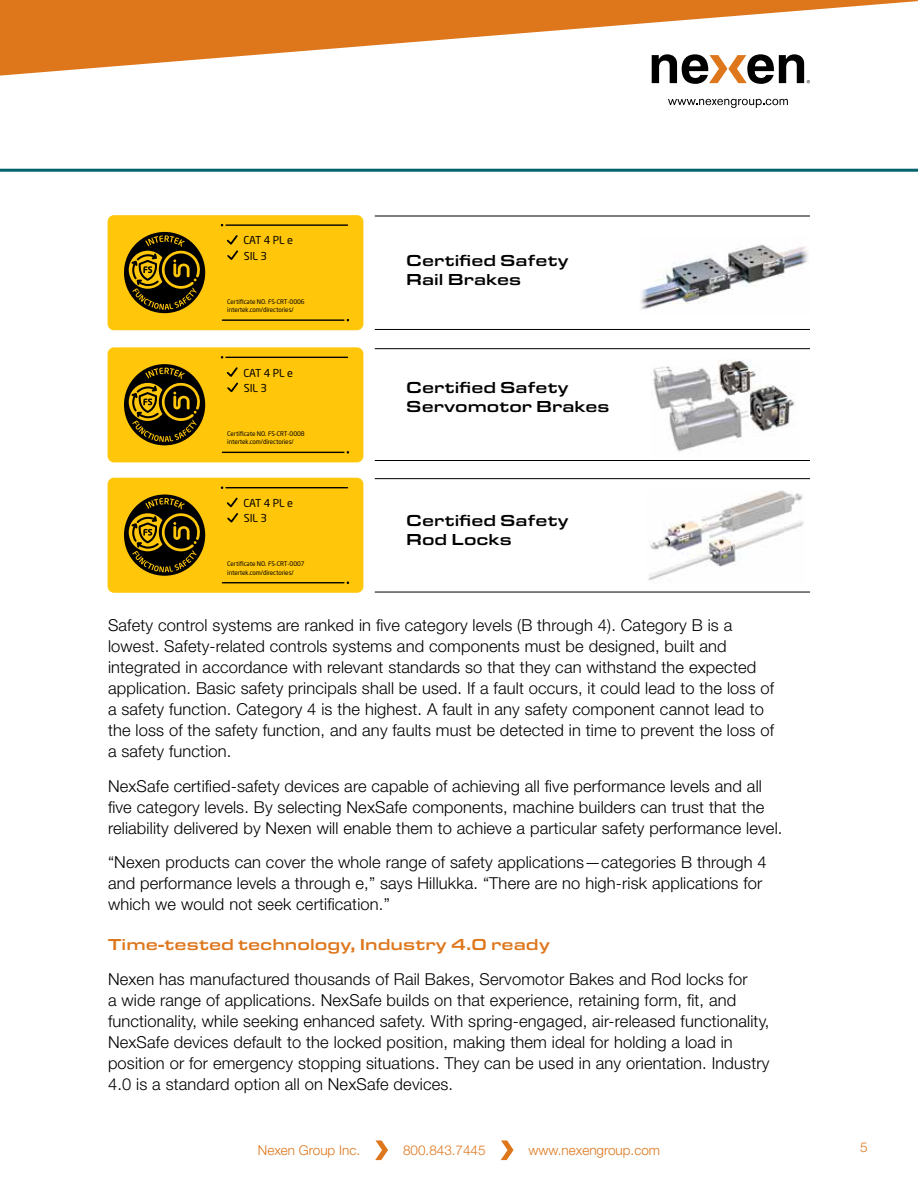
<style>
.page{position:relative;width:918px;height:1188px;background:#fff}
.page>*{position:absolute;margin:0;border:0;box-sizing:border-box;transform-origin:0 0}
.t1{font:300 16.5px/21px "Helvetica Neue LT Std";letter-spacing:.01em;color:#000}
.t2{font:500 16.5px/19.5px "Eurostile Ext";color:#000}
.t3{font:500 16.5px "Eurostile Ext";color:#de761c}
.t4{font:300 13.5px "Helvetica Neue LT Std";color:#de761c}
.t5{font:10.8px/15.3px "Neo Sans Std";letter-spacing:-.01em;color:#000}
.t6{font:6.3px/8.1px "Neo Sans Std";letter-spacing:-.01em;color:#000}
</style>
<div class="page">
<hr style="left:0;top:169px;width:918px;height:3px;background:#03626e">
<div style="left:108px;top:215px;width:255px;height:115px;background:#ffc60a;border-radius:6px"></div>
<svg style="left:124px;top:232px;width:81px;height:81px"></svg>
<hr style="left:226px;top:224px;width:122px;height:2px;background:#000">
<hr style="left:222px;top:319px;width:122px;height:2px;background:#000">
<svg style="left:226px;top:235px;width:12px;height:25px"></svg>
<div style="left:108px;top:347px;width:255px;height:115px;background:#ffc60a;border-radius:6px"></div>
<svg style="left:124px;top:364px;width:81px;height:81px"></svg>
<hr style="left:226px;top:357px;width:122px;height:1px;background:#000">
<hr style="left:222px;top:452px;width:122px;height:1px;background:#000">
<svg style="left:226px;top:367px;width:12px;height:26px"></svg>
<div style="left:108px;top:478px;width:255px;height:115px;background:#ffc60a;border-radius:6px"></div>
<svg style="left:124px;top:495px;width:81px;height:81px"></svg>
<hr style="left:226px;top:487px;width:122px;height:1px;background:#000">
<hr style="left:222px;top:582px;width:122px;height:1px;background:#000">
<svg style="left:226px;top:497px;width:12px;height:26px"></svg>
<img style="left:640px;top:244px;width:168px;height:66px">
<img style="left:653px;top:360px;width:143px;height:92px">
<img style="left:648px;top:490px;width:156px;height:91px">
<hr style="left:375px;top:216px;width:435px;height:1px;background:#000">
<hr style="left:375px;top:329px;width:435px;height:1px;background:#000">
<hr style="left:375px;top:348px;width:435px;height:1px;background:#000">
<hr style="left:375px;top:460px;width:435px;height:1px;background:#000">
<hr style="left:375px;top:478px;width:435px;height:1px;background:#000">
<hr style="left:375px;top:592px;width:435px;height:1px;background:#000">
<svg style="left:375px;top:1140px;width:13px;height:20px"></svg>
<svg style="left:501px;top:1140px;width:13px;height:20px"></svg>
<svg style="left:0;top:0;width:918px;height:76px;fill:#de761c"></svg>
<svg style="left:668px;top:99px;width:120px;height:9px"></svg>
<svg style="left:652px;top:54px;width:158px;height:30px"></svg>
<p class="t5" style="left:243px;top:233px;width:51px">CAT 4 PL e<br>SIL 3</p>
<p class="t6" style="left:227px;top:297px;width:79px">Certificate NO. FS-CRT-0006 intertek.com/directories/</p>
<p class="t5" style="left:243px;top:365px;width:51px">CAT 4 PL e<br>SIL 3</p>
<p class="t6" style="left:227px;top:430px;width:79px">Certificate NO. FS-CRT-0008 intertek.com/directories/</p>
<p class="t5" style="left:243px;top:495px;width:51px">CAT 4 PL e<br>SIL 3</p>
<p class="t6" style="left:227px;top:560px;width:79px">Certificate NO. FS-CRT-0007 intertek.com/directories/</p>
<p class="t2" style="left:406px;top:250px;width:164px">Certified Safety<br>Rail Brakes</p>
<p class="t2" style="left:406px;top:376px;width:205px">Certified Safety<br>Servomotor Brakes</p>
<p class="t2" style="left:406px;top:509px;width:164px">Certified Safety<br>Rod Locks</p>
<p class="t1" style="left:108px;top:615px;width:668px">Safety control systems are ranked in five category levels (B through 4). Category B is a lowest. Safety-related controls systems and components must be designed, built and integrated in accordance with relevant standards so that they can withstand the expected application. Basic safety principals shall be used. If a fault occurs, it could lead to the loss of a safety function. Category 4 is the highest. A fault in any safety component cannot lead to the loss of the safety function, and any faults must be detected in time to prevent the loss of a safety function.</p>
<p class="t1" style="left:108px;top:775px;width:676px">NexSafe certified-safety devices are capable of achieving all five performance levels and all five category levels. By selecting NexSafe components, machine builders can trust that the reliability delivered by Nexen will enable them to achieve a particular safety performance level.</p>
<p class="t1" style="left:108px;top:852px;width:660px">“Nexen products can cover the whole range of safety applications—categories B through 4 and performance levels a through e,” says Hillukka. “There are no high-risk applications for which we would not seek certification.”</p>
<p class="t3" style="left:108px;top:933px;width:443px">Time-tested technology, Industry 4.0 ready</p>
<p class="t1" style="left:108px;top:968px;width:663px">Nexen has manufactured thousands of Rail Bakes, Servomotor Bakes and Rod locks for<br>a wide range of applications. NexSafe builds on that experience, retaining form, fit, and functionality, while seeking enhanced safety. With spring-engaged, air-released functionality, NexSafe devices default to the locked position, making them ideal for holding a load in position or for emergency stopping situations. They can be used in any orientation. Industry 4.0 is a standard option all on NexSafe devices.</p>
<p class="t4" style="left:258px;top:1141px;width:104px">Nexen Group Inc.</p>
<p class="t4" style="left:403px;top:1141px;width:84px">800.843.7445</p>
<p class="t4" style="left:529px;top:1141px;width:133px">www.nexengroup.com</p>
<p class="t4" style="left:860px;top:1139px;width:9px">5</p>
</div>
